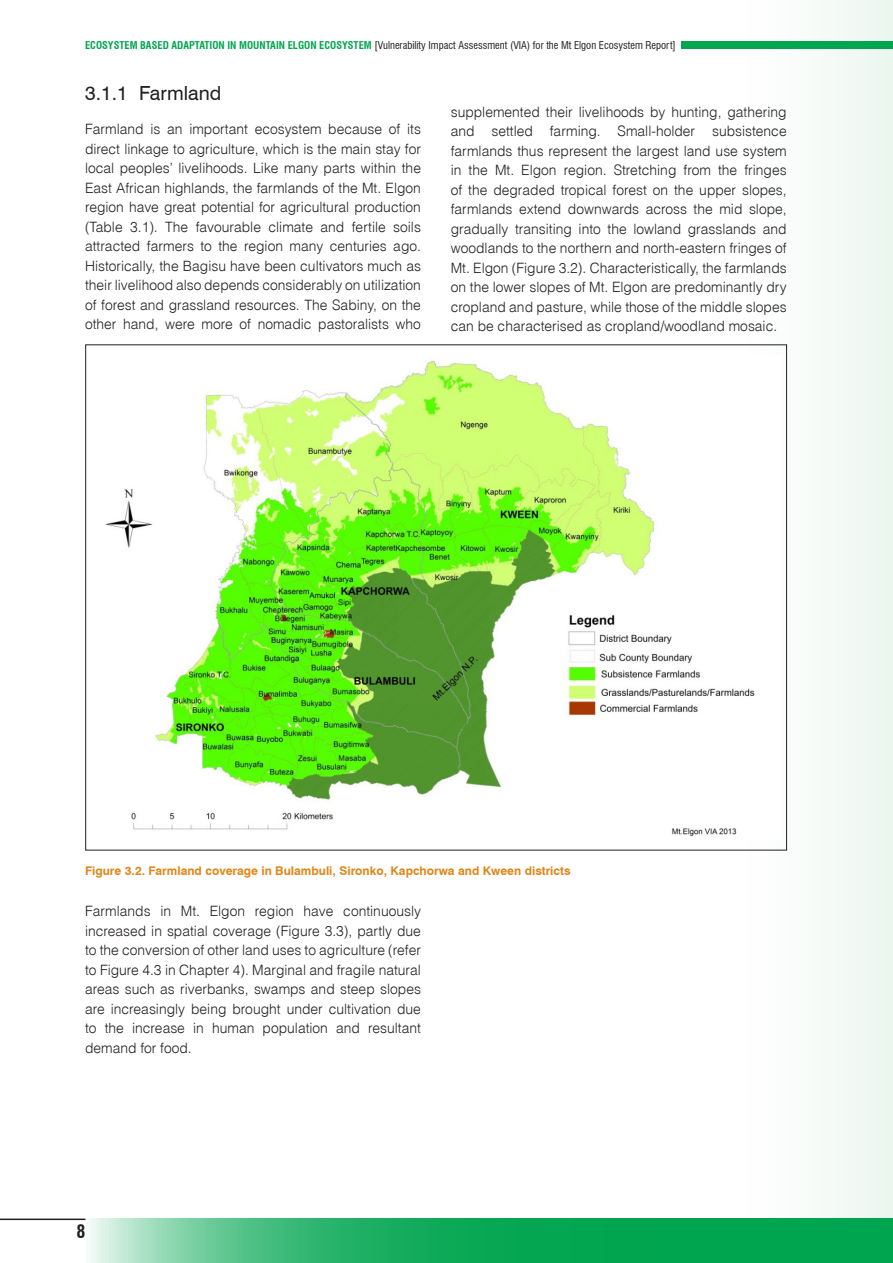
<style>
.page{position:relative;width:893px;height:1263px;background:#fff}
.page>*{position:absolute;margin:0;border:0;box-sizing:border-box;transform-origin:0 0}
.SBHed_2{font:19.5px "Swiss 721 BT";color:#231f20}
.t1{font:700 condensed 18px "Swiss 721 BT";color:#231f20}
.BD_TXT{font:14.25px/19.5px "Switzerland Light Plain";color:#231f20;text-align:justify}
.Table_of_figures{font:700 12px "Swiss 721 BT";color:#df8619}
.t2{font:condensed 10.5px "Swiss 721 BT";color:#231f20}
.s1{font-weight:700;color:#00a54f}
</style>
<div class="page">
<div style="left:741px;top:0;width:152px;height:1263px;background:#f6fbf8"></div>
<svg style="left:90px;top:1218px;width:803px;height:45px;background:#28b26a"></svg>
<div style="left:682px;top:41px;width:211px;height:7px;background:#00a54f"></div>
<hr style="left:0;top:1218px;width:85px;height:2px;background:#231f20">
<img style="left:105px;top:360px;width:650px;height:477px">
<p class="t2" style="left:85px;top:39px;width:592px"><span class="s1">ECOSYSTEM BASED ADAPTATION IN MOUNTAIN ELGON ECOSYSTEM</span> [Vulnerability Impact Assessment (VIA) for the Mt Elgon Ecosystem Report]</p>
<p class="SBHed_2" style="left:85px;top:81px;width:138px">3.1.1 Farmland</p>
<p class="BD_TXT" style="left:85px;top:119px;width:337px">Farmland is an important ecosystem because of its direct linkage to agriculture, which is the main stay for local peoples’ livelihoods. Like many parts within the East African highlands, the farmlands of the Mt. Elgon region have great potential for agricultural production (Table 3.1). The favourable climate and fertile soils attracted farmers to the region many centuries ago.<br>Historically, the Bagisu have been cultivators much as their livelihood also depends considerably on utilization of forest and grassland resources. The Sabiny, on the other hand, were more of nomadic pastoralists who</p>
<p class="BD_TXT" style="left:451px;top:102px;width:337px">supplemented their livelihoods by hunting, gathering and settled farming. Small-holder subsistence farmlands thus represent the largest land use system in the Mt. Elgon region. Stretching from the fringes of the degraded tropical forest on the upper slopes, farmlands extend downwards across the mid slope, gradually transiting into the lowland grasslands and woodlands to the northern and north-eastern fringes of Mt. Elgon (Figure 3.2). Characteristically, the farmlands on the lower slopes of Mt. Elgon are predominantly dry cropland and pasture, while those of the middle slopes can be characterised as cropland/woodland mosaic.</p>
<p class="Table_of_figures" style="left:85px;top:863px;width:487px">Figure 3.2. Farmland coverage in Bulambuli, Sironko, Kapchorwa and Kween districts</p>
<p class="BD_TXT" style="left:85px;top:901px;width:337px">Farmlands in Mt. Elgon region have continuously increased in spatial coverage (Figure 3.3), partly due to the conversion of other land uses to agriculture (refer to Figure 4.3 in Chapter 4). Marginal and fragile natural areas such as riverbanks, swamps and steep slopes are increasingly being brought under cultivation due to the increase in human population and resultant demand for food.</p>
<p class="t1" style="left:76px;top:1221px;width:10px">8</p>
</div>
